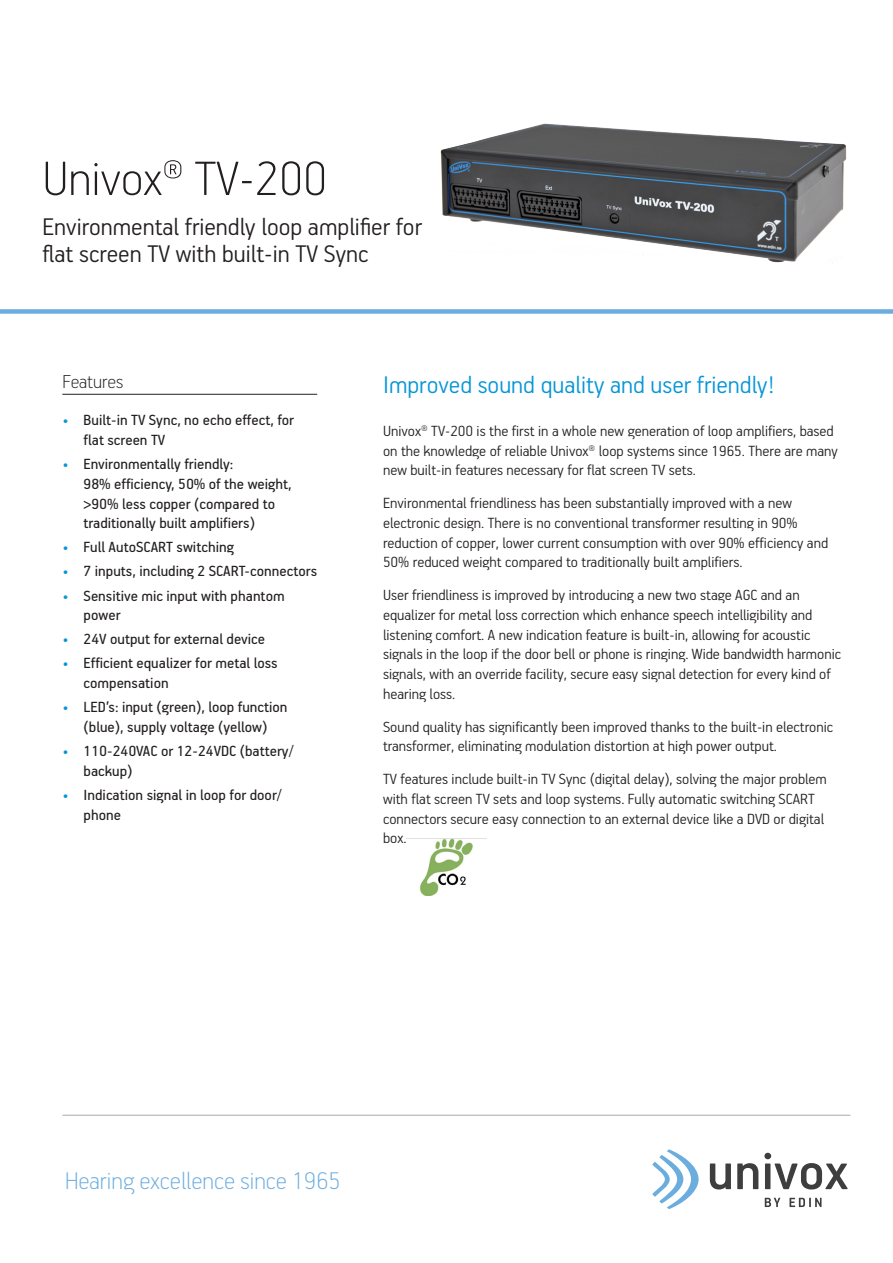
<style>
.page{position:relative;width:893px;height:1263px;background:#fff}
.page>*{position:absolute;margin:0;border:0;box-sizing:border-box;transform-origin:0 0}
.Rubrik_sid_1_vä{font:100 54px "PF Handbook Pro";color:#231f20}
.Rubrik_sid_1_under_v{font:300 27px/27px "PF Handbook Pro";color:#231f20}
.Bröd_ingress{font:300 27px "PF Handbook Pro";color:#0696d7}
.t1{font:100 27px "PF Handbook Pro";color:#6caddf}
.Punktlista_rubrik{font:100 21px "PF Handbook Pro";color:#231f20}
.Brödtext{font:300 16.5px/19.8px "PF Handbook Pro";color:#231f20}
.Punktlista_normal{font:16.5px/19.8px "PF Handbook Pro";color:#231f20}
.s1{color:#0696d7}
</style>
<div class="page">
<hr style="left:62px;top:1115px;width:788px;height:1px;background:#a8a9ad">
<hr style="left:62px;top:394px;width:255px;height:1px;background:#231f20">
<div style="left:0;top:309px;width:893px;height:5px;background:#6caddf"></div>
<svg style="left:710px;top:1163px;width:21px;height:26px"></svg>
<svg style="left:737px;top:1163px;width:21px;height:26px"></svg>
<svg style="left:764px;top:1153px;width:84px;height:36px"></svg>
<svg style="left:652px;top:1149px;width:47px;height:60px"></svg>
<svg style="left:765px;top:1198px;width:15px;height:9px"></svg>
<svg style="left:789px;top:1198px;width:32px;height:9px"></svg>
<img style="left:420px;top:839px;width:53px;height:56px">
<img style="left:440px;top:123px;width:407px;height:140px">
<p class="Rubrik_sid_1_vä" style="left:43px;top:146px;width:286px">Univox® TV-200</p>
<p class="Rubrik_sid_1_under_v" style="left:43px;top:212px;width:381px">Environmental friendly loop amplifier for flat screen TV with built-in TV Sync</p>
<p class="Punktlista_rubrik" style="left:62px;top:369px;width:62px">Features</p>
<p class="Punktlista_normal" style="left:84px;top:409px;width:212px;text-indent:-21px"><span class="s1">•</span> Built-in TV Sync, no echo effect, for flat screen TV</p>
<p class="Punktlista_normal" style="left:84px;top:453px;width:210px;text-indent:-21px"><span class="s1">•</span> Environmentally friendly:<br>98% efficiency, 50% of the weight, &gt;90% less copper (compared to traditionally built amplifiers)</p>
<p class="Punktlista_normal" style="left:62px;top:537px;width:173px"><span class="s1">•</span> Full AutoSCART switching</p>
<p class="Punktlista_normal" style="left:62px;top:561px;width:256px"><span class="s1">•</span> 7 inputs, including 2 SCART-connectors</p>
<p class="Punktlista_normal" style="left:84px;top:585px;width:203px;text-indent:-21px"><span class="s1">•</span> Sensitive mic input with phantom power</p>
<p class="Punktlista_normal" style="left:62px;top:629px;width:204px"><span class="s1">•</span> 24V output for external device</p>
<p class="Punktlista_normal" style="left:84px;top:653px;width:196px;text-indent:-21px"><span class="s1">•</span> Efficient equalizer for metal loss compensation</p>
<p class="Punktlista_normal" style="left:62px;top:697px;width:227px;text-align:center"><span class="s1">•</span> LED’s: input (green), loop function (blue), supply voltage (yellow)</p>
<p class="Punktlista_normal" style="left:84px;top:741px;width:212px;text-indent:-21px"><span class="s1">•</span> 110-240VAC or 12-24VDC (battery/ backup)</p>
<p class="Punktlista_normal" style="left:84px;top:784px;width:200px;text-indent:-21px"><span class="s1">•</span> Indication signal in loop for door/ phone</p>
<p class="Bröd_ingress" style="left:383px;top:368px;width:393px">Improved sound quality and user friendly!</p>
<p class="Brödtext" style="left:383px;top:420px;width:456px">Univox® TV-200 is the first in a whole new generation of loop amplifiers, based on the knowledge of reliable Univox® loop systems since 1965. There are many new built-in features necessary for flat screen TV sets.</p>
<p class="Brödtext" style="left:383px;top:492px;width:447px">Environmental friendliness has been substantially improved with a new electronic design. There is no conventional transformer resulting in 90% reduction of copper, lower current consumption with over 90% efficiency and 50% reduced weight compared to traditionally built amplifiers.</p>
<p class="Brödtext" style="left:383px;top:584px;width:460px">User friendliness is improved by introducing a new two stage AGC and an equalizer for metal loss correction which enhance speech intelligibility and listening comfort. A new indication feature is built-in, allowing for acoustic signals in the loop if the door bell or phone is ringing. Wide bandwidth harmonic signals, with an override facility, secure easy signal detection for every kind of hearing loss.</p>
<p class="Brödtext" style="left:383px;top:716px;width:452px">Sound quality has significantly been improved thanks to the built-in electronic transformer, eliminating modulation distortion at high power output.</p>
<p class="Brödtext" style="left:383px;top:768px;width:445px">TV features include built-in TV Sync (digital delay), solving the major problem with flat screen TV sets and loop systems. Fully automatic switching SCART connectors secure easy connection to an external device like a DVD or digital box.</p>
<p class="t1" style="left:65px;top:1164px;width:277px">Hearing excellence since 1965</p>
</div>
